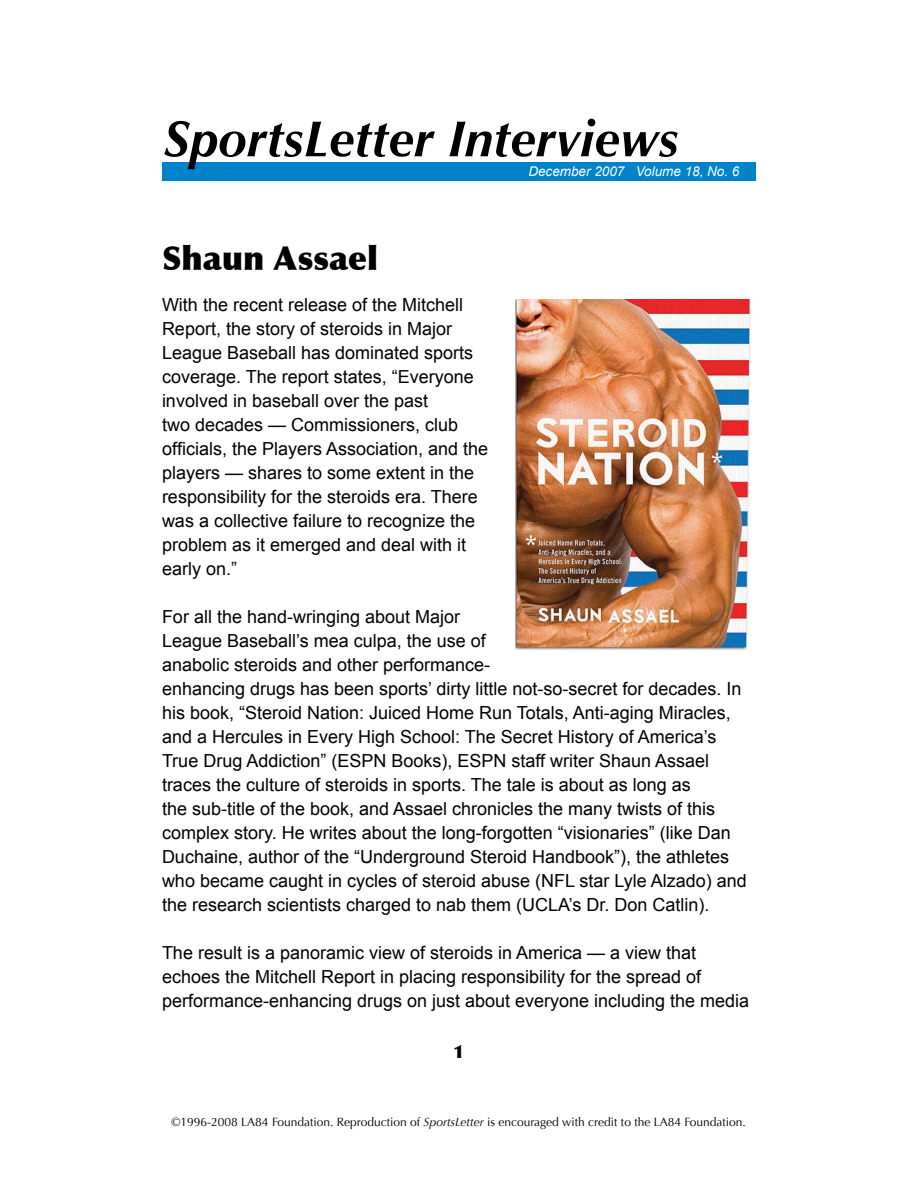
<style>
.page{position:relative;width:918px;height:1188px;background:#fff}
.page>*{position:absolute;margin:0;border:0;box-sizing:border-box;transform-origin:0 0}
.t1{font:italic 700 51px "Optima";color:#000}
.t2{font:900 33px "Optima";color:#000}
.t3{font:18px/24px "Arial";color:#000}
.t4{font:900 18px "Optima";color:#000}
.t5{font:italic 13.5px "Arial";color:#fff}
.t6{font:12px "Optima";color:#000}
.s1{font-style:italic}
</style>
<div class="page">
<div style="left:162px;top:162px;width:594px;height:19px;background:#0083ca"></div>
<img style="left:515px;top:299px;width:236px;height:351px">
<h1 class="t1" style="left:164px;top:109px;width:516px">SportsLetter Interviews</h1>
<p class="t5" style="left:528px;top:164px;width:213px">December 2007 Volume 18, No. 6</p>
<h2 class="t2" style="left:162px;top:238px;width:218px">Shaun Assael</h2>
<p class="t3" style="left:162px;top:293px;width:328px">With the recent release of the Mitchell Report, the story of steroids in Major League Baseball has dominated sports coverage. The report states, “Everyone involved in baseball over the past<br>two decades — Commissioners, club officials, the Players Association, and the players — shares to some extent in the responsibility for the steroids era. There was a collective failure to recognize the problem as it emerged and deal with it early on.”</p>
<p class="t3" style="left:162px;top:605px;width:586px">For all the hand-wringing about Major<br>League Baseball’s mea culpa, the use of<br>anabolic steroids and other performance-<br>enhancing drugs has been sports’ dirty little not-so-secret for decades. In his book, “Steroid Nation: Juiced Home Run Totals, Anti-aging Miracles, and a Hercules in Every High School: The Secret History of America’s True Drug Addiction” (ESPN Books), ESPN staff writer Shaun Assael traces the culture of steroids in sports. The tale is about as long as<br>the sub-title of the book, and Assael chronicles the many twists of this complex story. He writes about the long-forgotten “visionaries” (like Dan Duchaine, author of the “Underground Steroid Handbook”), the athletes who became caught in cycles of steroid abuse (NFL star Lyle Alzado) and the research scientists charged to nab them (UCLA’s Dr. Don Catlin).</p>
<p class="t3" style="left:162px;top:941px;width:589px">The result is a panoramic view of steroids in America — a view that echoes the Mitchell Report in placing responsibility for the spread of performance-enhancing drugs on just about everyone including the media</p>
<p class="t4" style="left:453px;top:1041px;width:12px">1</p>
<p class="t6" style="left:172px;top:1115px;width:576px">©1996-2008 LA84 Foundation. Reproduction of <span class="s1">SportsLetter</span> is encouraged with credit to the LA84 Foundation.</p>
</div>
